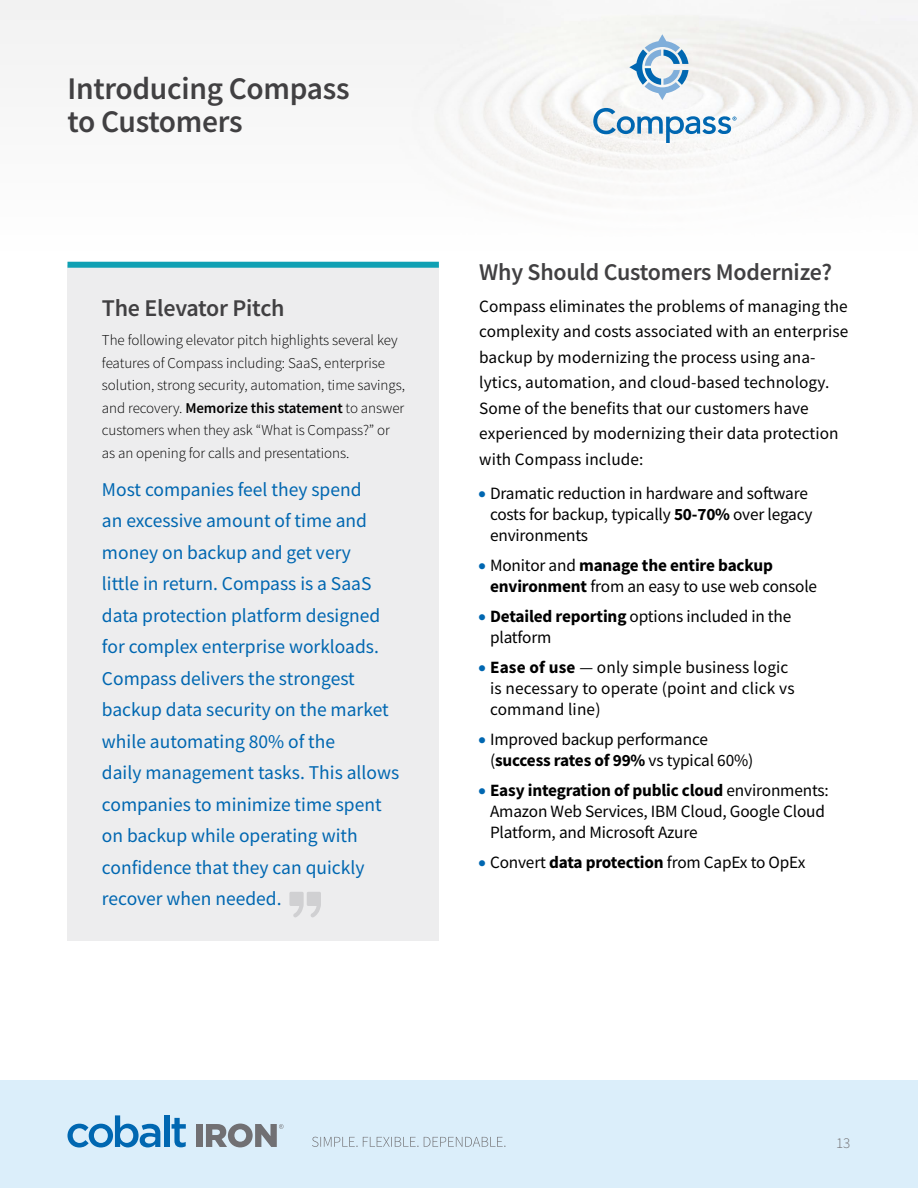
<style>
.page{position:relative;width:918px;height:1188px;background:#fff}
.page>*{position:absolute;margin:0;border:0;box-sizing:border-box;transform-origin:0 0}
.t1{font:600 31.5px/33px "Source Sans Pro";letter-spacing:-.01em;color:#414042}
.t2{font:600 24px "Source Sans Pro";letter-spacing:-.01em;color:#414042}
.t3{font:19.5px/31.5px "Source Sans Pro";color:#0067b1}
.t4{font:17.25px/21px "Source Sans Pro";color:#000}
.t5{font:300 15px/22.5px "Source Sans Pro";letter-spacing:-.005em;color:#000}
.t6{font:300 15px "Source Sans Pro";color:#717073}
.s1{font-weight:600}
.s2{font-weight:700}
</style>
<div class="page">
<div style="left:0;top:1080px;width:918px;height:108px;background:#dbeefa"></div>
<svg style="left:312px;top:1137px;width:194px;height:10px"></svg>
<svg style="left:68px;top:1115px;width:92px;height:33px"></svg>
<div style="left:164px;top:1115px;width:5px;height:32px;background:#0067b1"></div>
<svg style="left:172px;top:1118px;width:14px;height:29px"></svg>
<div style="left:196px;top:1124px;width:7px;height:23px;background:#717073"></div>
<svg style="left:206px;top:1124px;width:77px;height:23px"></svg>
<div style="left:0;top:0;width:918px;height:197px;background:#f6f6f6"></div>
<div style="left:68px;top:265px;width:371px;height:675px;background:#ededee"></div>
<div style="left:68px;top:262px;width:371px;height:6px;background:#0fa0b3"></div>
<svg style="left:289px;top:892px;width:32px;height:25px"></svg>
<svg style="left:593px;top:108px;width:144px;height:34px"></svg>
<svg style="left:629px;top:34px;width:60px;height:66px"></svg>
<h1 class="t1" style="left:68px;top:71px;width:284px">Introducing Compass to Customers</h1>
<h2 class="t2" style="left:102px;top:292px;width:184px">The Elevator Pitch</h2>
<p class="t5" style="left:102px;top:329px;width:305px">The following elevator pitch highlights several key features of Compass including: SaaS, enterprise solution, strong security, automation, time savings, and recovery. <span class="s1">Memorize this statement</span> to answer customers when they ask “What is Compass?” or as an opening for calls and presentations.</p>
<p class="t3" style="left:102px;top:474px;width:299px">Most companies feel they spend<br>an excessive amount of time and money on backup and get very<br>little in return. Compass is a SaaS data protection platform designed for complex enterprise workloads.<br>Compass delivers the strongest backup data security on the market while automating 80% of the<br>daily management tasks. This allows companies to minimize time spent on backup while operating with confidence that they can quickly recover when needed.</p>
<h2 class="t2" style="left:479px;top:256px;width:354px">Why Should Customers Modernize?</h2>
<p class="t4" style="left:479px;top:293px;width:371px;line-height:25.5px">Compass eliminates the problems of managing the complexity and costs associated with an enterprise backup by modernizing the process using ana&shy;lytics, automation, and cloud-based technology.<br>Some of the benefits that our customers have experienced by modernizing their data protection with Compass include:</p>
<p class="t4" style="left:490px;top:483px;width:324px">Dramatic reduction in hardware and software costs for backup, typically <span class="s2">50-70%</span> over legacy environments</p>
<p class="t4" style="left:490px;top:555px;width:329px">Monitor and <span class="s2">manage the entire backup environment</span> from an easy to use web console</p>
<p class="t4" style="left:490px;top:606px;width:303px"><span class="s2">Detailed reporting</span> options included in the platform</p>
<p class="t4" style="left:490px;top:657px;width:306px"><span class="s2">Ease of use</span> — only simple business logic is necessary to operate (point and click vs command line)</p>
<p class="t4" style="left:490px;top:729px;width:265px">Improved backup performance (<span class="s2">success rates of 99%</span> vs typical 60%)</p>
<p class="t4" style="left:490px;top:780px;width:340px"><span class="s2">Easy integration of public cloud</span> environments:<br>Amazon Web Services, IBM Cloud, Google Cloud<br>Platform, and Microsoft Azure</p>
<p class="t4" style="left:490px;top:852px;width:317px">Convert <span class="s2">data protection</span> from CapEx to OpEx</p>
<p class="t6" style="left:836px;top:1133px;width:16px">13</p>
</div>
